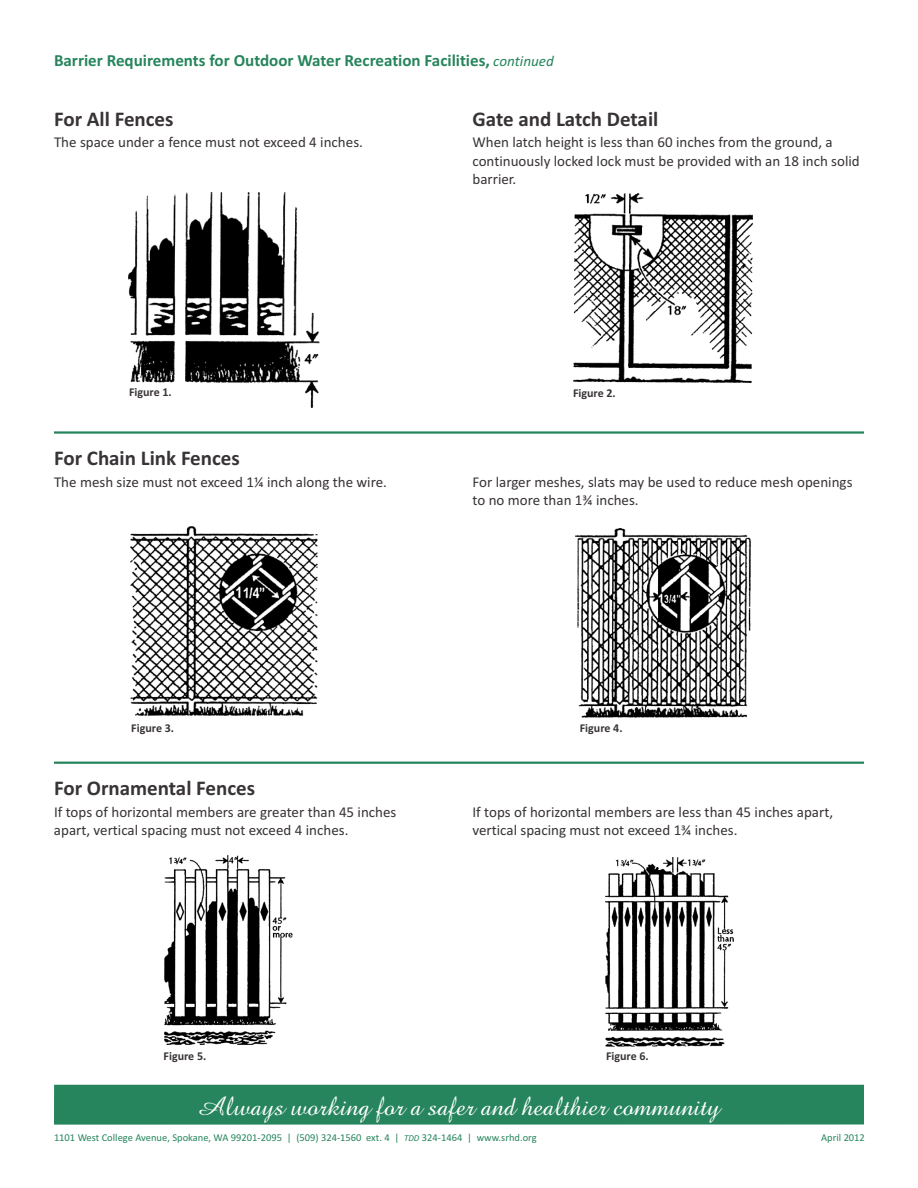
<style>
.page{position:relative;width:918px;height:1188px;background:#fff}
.page>*{position:absolute;margin:0;border:0;box-sizing:border-box;transform-origin:0 0}
.t1{font:27px "Amazone BT";color:#fff}
.t2{font:700 21px "Calibri";color:#383336}
.t3{font:700 17.1px "Calibri";color:#26855c}
.t4{font:15px/18.3px "Calibri";color:#383336}
.t5{font:700 12px "Calibri";color:#383336}
.t6{font:10.5px "Calibri";color:#26855c}
.s1{font-weight:400;font-style:italic;font-size:15.15px}
.s2{font-style:italic;font-size:9px}
</style>
<div class="page">
<div style="left:54px;top:1085px;width:810px;height:40px;background:#26855c"></div>
<img style="left:129px;top:192px;width:191px;height:216px">
<img style="left:574px;top:193px;width:178px;height:189px">
<img style="left:131px;top:526px;width:187px;height:189px">
<img style="left:576px;top:529px;width:174px;height:189px">
<img style="left:606px;top:858px;width:127px;height:189px">
<img style="left:164px;top:855px;width:129px;height:189px">
<hr style="left:54px;top:431px;width:810px;height:3px;background:#26855c">
<hr style="left:54px;top:762px;width:810px;height:2px;background:#26855c">
<p class="t3" style="left:54px;top:53px;width:501px">Barrier Requirements for Outdoor Water Recreation Facilities, <span class="s1">continued</span></p>
<h2 class="t2" style="left:54px;top:110px;width:121px">For All Fences</h2>
<p class="t4" style="left:54px;top:134px;width:311px">The space under a fence must not exceed 4 inches.</p>
<h2 class="t2" style="left:472px;top:110px;width:187px">Gate and Latch Detail</h2>
<p class="t4" style="left:472px;top:134px;width:389px">When latch height is less than 60 inches from the ground, a continuously locked lock must be provided with an 18 inch solid barrier.</p>
<p class="t5" style="left:129px;top:387px;width:44px">Figure 1.</p>
<p class="t5" style="left:573px;top:388px;width:44px">Figure 2.</p>
<h2 class="t2" style="left:54px;top:450px;width:187px">For Chain Link Fences</h2>
<p class="t4" style="left:54px;top:474px;width:335px">The mesh size must not exceed 1¼ inch along the wire.</p>
<p class="t4" style="left:472px;top:474px;width:382px">For larger meshes, slats may be used to reduce mesh openings to no more than 1¾ inches.</p>
<p class="t5" style="left:131px;top:723px;width:44px">Figure 3.</p>
<h2 class="t2" style="left:54px;top:780px;width:203px">For Ornamental Fences</h2>
<p class="t4" style="left:54px;top:804px;width:344px">If tops of horizontal members are greater than 45 inches apart, vertical spacing must not exceed 4 inches.</p>
<p class="t5" style="left:580px;top:723px;width:44px">Figure 4.</p>
<p class="t4" style="left:472px;top:804px;width:362px">If tops of horizontal members are less than 45 inches apart, vertical spacing must not exceed 1¾ inches.</p>
<p class="t5" style="left:164px;top:1051px;width:44px">Figure 5.</p>
<p class="t5" style="left:606px;top:1051px;width:44px">Figure 6.</p>
<h1 class="t1" style="left:196px;top:1094px;width:525px">Always working for a safer and healthier community</h1>
<p class="t6" style="left:54px;top:1133px;width:484px">1101 West College Avenue, Spokane, WA 99201-2095 | (509) 324-1560 ext. 4 | <span class="s2">TDD</span> 324-1464 | www.srhd.org</p>
<p class="t6" style="left:821px;top:1133px;width:45px">April 2012</p>
</div>
